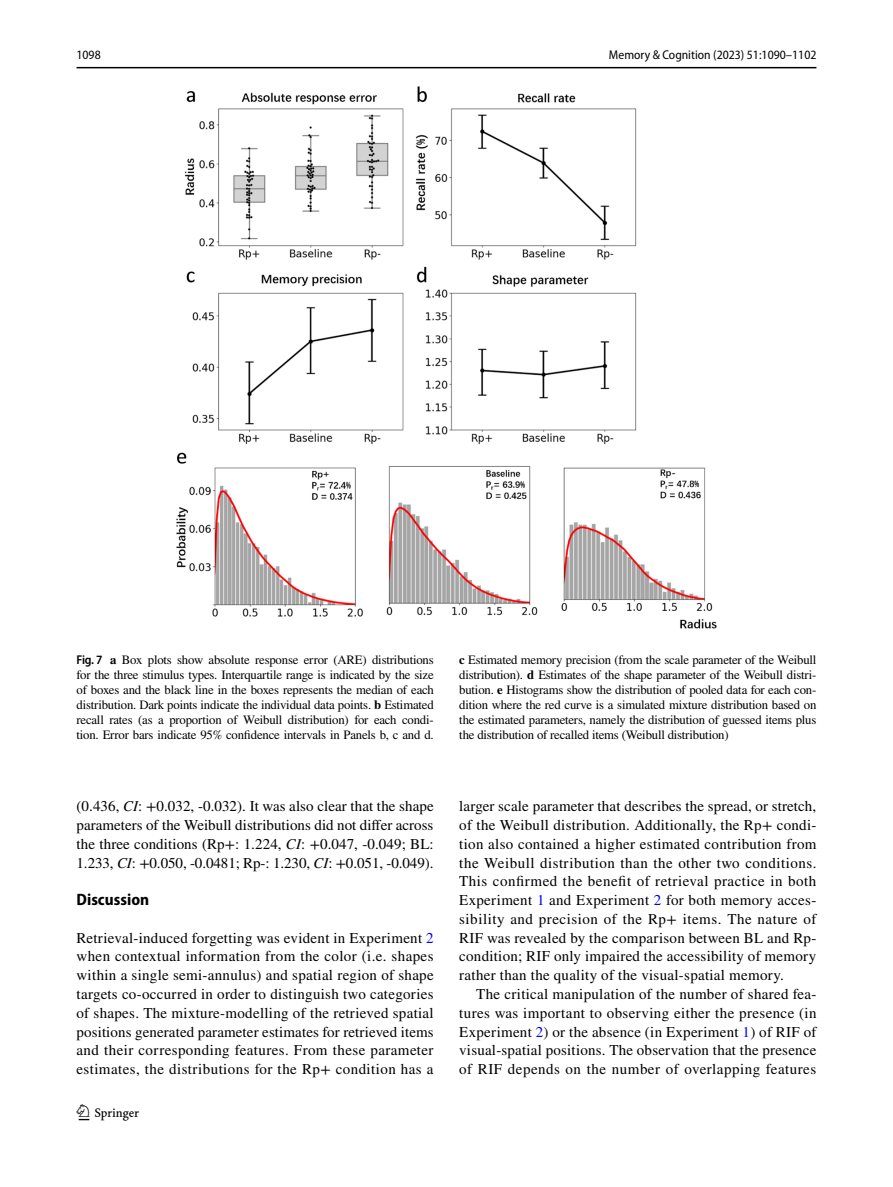
<style>
.page{position:relative;width:893px;height:1187px;background:#fff}
.page>*{position:absolute;margin:0;border:0;box-sizing:border-box;transform-origin:0 0}
.t1{font:22.5px "Springnew Regular 3";color:#000}
.t2{font:700 semi-condensed 16.5px "Myriad Pro";color:#000}
.t3{font:15px/18.8px "STIX";letter-spacing:.02em;color:#000;text-align:justify}
.t4{font:12.75px/15px "STIX";letter-spacing:-.015em;color:#000;text-align:justify}
.t5{font:semi-condensed 12.75px "Myriad Pro";color:#000}
.s1{font-family:"Myriad Pro";font-weight:600;font-stretch:semi-condensed}
.s2{font-weight:700}
.s3{font-style:italic}
.s4{color:#00f}
</style>
<div class="page">
<hr style="left:77px;top:67px;width:739px;height:1px;background:#000">
<img style="left:176px;top:87px;width:540px;height:541px">
<p class="t5" style="left:77px;top:48px;width:26px">1098</p>
<p class="t5" style="left:609px;top:48px;width:209px">Memory &amp; Cognition (2023) 51:1090–1102</p>
<p class="t4" style="left:77px;top:653px;width:359px"><span class="s1">Fig. 7</span> <span class="s2">a</span> Box plots show absolute response error (ARE) distributions for the three stimulus types. Interquartile range is indicated by the size of boxes and the black line in the boxes represents the median of each distribution. Dark points indicate the individual data points. <span class="s2">b</span> Estimated recall rates (as a proportion of Weibull distribution) for each condi&shy;tion. Error bars indicate 95% confidence intervals in Panels b, c and d.</p>
<p class="t4" style="left:459px;top:653px;width:359px"><span class="s2">c</span> Estimated memory precision (from the scale parameter of the Weibull distribution). <span class="s2">d</span> Estimates of the shape parameter of the Weibull distri&shy;bution. <span class="s2">e</span> Histograms show the distribution of pooled data for each con&shy;dition where the red curve is a simulated mixture distribution based on the estimated parameters, namely the distribution of guessed items plus the distribution of recalled items (Weibull distribution)</p>
<p class="t3" style="left:77px;top:798px;width:359px">(0.436, <span class="s3">CI</span>: +0.032, -0.032). It was also clear that the shape parameters of the Weibull distributions did not differ across the three conditions (Rp+: 1.224, <span class="s3">CI</span>: +0.047, -0.049; BL:<br>1.233, <span class="s3">CI</span>: +0.050, -0.0481; Rp-: 1.230, <span class="s3">CI</span>: +0.051, -0.049).</p>
<p class="t2" style="left:77px;top:890px;width:74px">Discussion</p>
<p class="t3" style="left:77px;top:929px;width:359px">Retrieval-induced forgetting was evident in Experiment <span class="s4">2 </span>when contextual information from the color (i.e. shapes within a single semi-annulus) and spatial region of shape targets co-occurred in order to distinguish two categories of shapes. The mixture-modelling of the retrieved spatial positions generated parameter estimates for retrieved items and their corresponding features. From these parameter estimates, the distributions for the Rp+ condition has a</p>
<h1 class="t1" style="left:79px;top:1104px;width:62px">1 3</h1>
<p class="t3" style="left:459px;top:798px;width:359px">larger scale parameter that describes the spread, or stretch, of the Weibull distribution. Additionally, the Rp+ condi&shy;tion also contained a higher estimated contribution from the Weibull distribution than the other two conditions.<br>This confirmed the benefit of retrieval practice in both Experiment <span class="s4">1</span> and Experiment <span class="s4">2</span> for both memory acces&shy;sibility and precision of the Rp+ items. The nature of RIF was revealed by the comparison between BL and Rp&shy;condition; RIF only impaired the accessibility of memory rather than the quality of the visual-spatial memory.</p>
<p class="t3" style="left:459px;top:985px;width:359px;text-indent:17px">The critical manipulation of the number of shared fea&shy;tures was important to observing either the presence (in Experiment <span class="s4">2</span>) or the absence (in Experiment <span class="s4">1</span>) of RIF of visual-spatial positions. The observation that the presence of RIF depends on the number of overlapping features</p>
</div>
